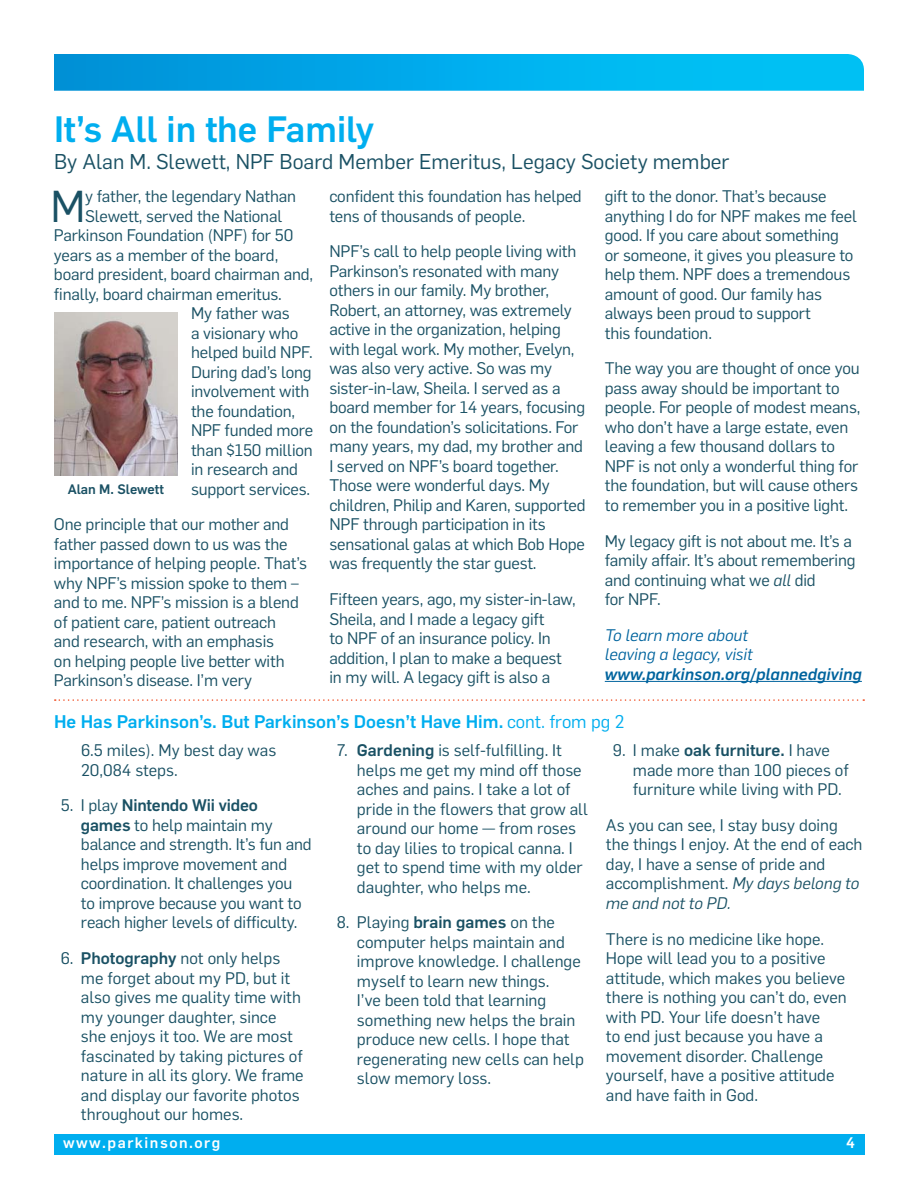
<style>
.page{position:relative;width:918px;height:1188px;background:#fff}
.page>*{position:absolute;margin:0;border:0;box-sizing:border-box;transform-origin:0 0}
.t1{font:43.8px "Flama";color:#1a5164}
.t2{font:500 36px "Flama";color:#00aeef}
.t3{font:21px "Flama";color:#1a5164}
.t4{font:500 18px "Flama";color:#00aeef}
.t5{font:16.5px/19.5px "Flama";letter-spacing:-.01em;color:#1a5164}
.t6{font:italic 16.5px/19.5px "Flama";color:#00649e}
.t7{font:italic 500 16.5px "Flama";color:#00649e}
.t8{font:500 15px "Flama";letter-spacing:.1em;color:#fff}
.t9{font:500 13.5px "Flama";color:#1a5164}
.s1{font-style:italic}
.s2{font-weight:400}
.s3{font-weight:500}
</style>
<div class="page">
<div style="left:54px;top:1134px;width:810px;height:21px;background:#00aeef"></div>
<svg style="left:54px;top:54px;width:810px;height:37px;background:#02ade9"></svg>
<hr style="left:605px;top:681px;width:257px;height:1px;background:#00649e">
<img style="left:54px;top:313px;width:124px;height:162px">
<svg style="left:55px;top:699px;width:809px;height:2px"></svg>
<h2 class="t2" style="left:54px;top:116px;width:322px">It’s All in the Family</h2>
<p class="t3" style="left:54px;top:154px;width:677px">By Alan M. Slewett, NPF Board Member Emeritus, Legacy Society member</p>
<h1 class="t1" style="left:51px;top:190px;width:37px">M</h1>
<p class="t5" style="left:85px;top:188px;width:213px">y father, the legendary Nathan</p>
<p class="t5" style="left:85px;top:207px;width:199px">Slewett, served the National</p>
<p class="t5" style="left:54px;top:227px;width:241px">Parkinson Foundation (NPF) for 50</p>
<p class="t5" style="left:54px;top:246px;width:226px">years as a member of the board,</p>
<p class="t5" style="left:54px;top:266px;width:261px">board president, board chairman and,</p>
<p class="t5" style="left:54px;top:285px;width:229px">finally, board chairman emeritus.</p>
<p class="t5" style="left:191px;top:305px;width:100px">My father was</p>
<p class="t5" style="left:191px;top:324px;width:109px">a visionary who</p>
<p class="t5" style="left:191px;top:344px;width:123px">helped build NPF.</p>
<p class="t5" style="left:191px;top:363px;width:122px">During dad’s long</p>
<p class="t5" style="left:191px;top:383px;width:120px">involvement with</p>
<p class="t5" style="left:191px;top:402px;width:106px">the foundation,</p>
<p class="t5" style="left:191px;top:422px;width:124px">NPF funded more</p>
<p class="t5" style="left:191px;top:441px;width:123px">than $150 million</p>
<p class="t5" style="left:191px;top:461px;width:109px">in research and</p>
<p class="t5" style="left:191px;top:480px;width:121px">support services.</p>
<p class="t5" style="left:54px;top:516px;width:255px">One principle that our mother and father passed down to us was the importance of helping people. That’s why NPF’s mission spoke to them – and to me. NPF’s mission is a blend of patient care, patient outreach<br>and research, with an emphasis<br>on helping people live better with<br>Parkinson’s disease. I’m very</p>
<p class="t9" style="left:68px;top:485px;width:98px">Alan M. Slewett</p>
<p class="t5" style="left:329px;top:188px;width:254px">confident this foundation has helped tens of thousands of people.</p>
<p class="t5" style="left:329px;top:243px;width:258px">NPF’s call to help people living with Parkinson’s resonated with many others in our family. My brother, Robert, an attorney, was extremely active in the organization, helping with legal work. My mother, Evelyn, was also very active. So was my sister-in-law, Sheila. I served as a board member for 14 years, focusing on the foundation’s solicitations. For many years, my dad, my brother and I served on NPF’s board together.<br>Those were wonderful days. My children, Philip and Karen, supported NPF through participation in its sensational galas at which Bob Hope was frequently the star guest.</p>
<p class="t5" style="left:329px;top:591px;width:248px">Fifteen years, ago, my sister-in-law, Sheila, and I made a legacy gift<br>to NPF of an insurance policy. In addition, I plan to make a bequest in my will. A legacy gift is also a</p>
<p class="t5" style="left:605px;top:188px;width:254px">gift to the donor. That’s because anything I do for NPF makes me feel good. If you care about something or someone, it gives you pleasure to help them. NPF does a tremendous amount of good. Our family has always been proud to support<br>this foundation.</p>
<p class="t5" style="left:605px;top:360px;width:257px">The way you are thought of once you pass away should be important to people. For people of modest means, who don’t have a large estate, even leaving a few thousand dollars to NPF is not only a wonderful thing for the foundation, but will cause others to remember you in a positive light.</p>
<p class="t5" style="left:605px;top:532px;width:252px">My legacy gift is not about me. It’s a family affair. It’s about remembering and continuing what we <span class="s1">all</span> did<br>for NPF.</p>
<p class="t6" style="left:605px;top:627px;width:150px">To learn more about leaving a legacy, visit</p>
<p class="t7" style="left:605px;top:668px;width:259px">www.parkinson.org/plannedgiving</p>
<p class="t4" style="left:54px;top:715px;width:572px">He Has Parkinson’s. But Parkinson’s Doesn’t Have Him. <span class="s2">cont. from pg 2</span></p>
<p class="t5" style="left:81px;top:742px;width:197px">6.5 miles). My best day was<br>20,084 steps.</p>
<p class="t5" style="left:81px;top:797px;width:232px;text-indent:-20px">5. I play <span class="s3">Nintendo Wii video<br>games</span> to help maintain my balance and strength. It’s fun and helps improve movement and coordination. It challenges you<br>to improve because you want to reach higher levels of difficulty.</p>
<p class="t5" style="left:81px;top:950px;width:224px;text-indent:-20px">6. <span class="s3">Photography</span> not only helps me forget about my PD, but it also gives me quality time with my younger daughter, since she enjoys it too. We are most fascinated by taking pictures of nature in all its glory. We frame and display our favorite photos throughout our homes.</p>
<p class="t5" style="left:357px;top:742px;width:233px;text-indent:-20px">7. <span class="s3">Gardening</span> is self-fulfilling. It helps me get my mind off those aches and pains. I take a lot of pride in the flowers that grow all around our home — from roses to day lilies to tropical canna. I get to spend time with my older daughter, who helps me.</p>
<p class="t5" style="left:357px;top:914px;width:228px;text-indent:-20px">8. Playing <span class="s3">brain games</span> on the computer helps maintain and improve knowledge. I challenge myself to learn new things.<br>I’ve been told that learning something new helps the brain produce new cells. I hope that regenerating new cells can help slow memory loss.</p>
<p class="t5" style="left:633px;top:742px;width:217px;text-indent:-20px">9. I make <span class="s3">oak furniture.</span> I have made more than 100 pieces of furniture while living with PD.</p>
<p class="t5" style="left:606px;top:817px;width:258px">As you can see, I stay busy doing the things I enjoy. At the end of each day, I have a sense of pride and accomplishment. <span class="s1">My days belong to me and not to PD.</span></p>
<p class="t5" style="left:606px;top:930px;width:242px">There is no medicine like hope.<br>Hope will lead you to a positive attitude, which makes you believe there is nothing you can’t do, even with PD. Your life doesn’t have<br>to end just because you have a movement disorder. Challenge yourself, have a positive attitude and have faith in God.</p>
<p class="t8" style="left:63px;top:1138px;width:159px">www.parkinson.org</p>
<p class="t8" style="left:846px;top:1138px;width:10px">4</p>
</div>
